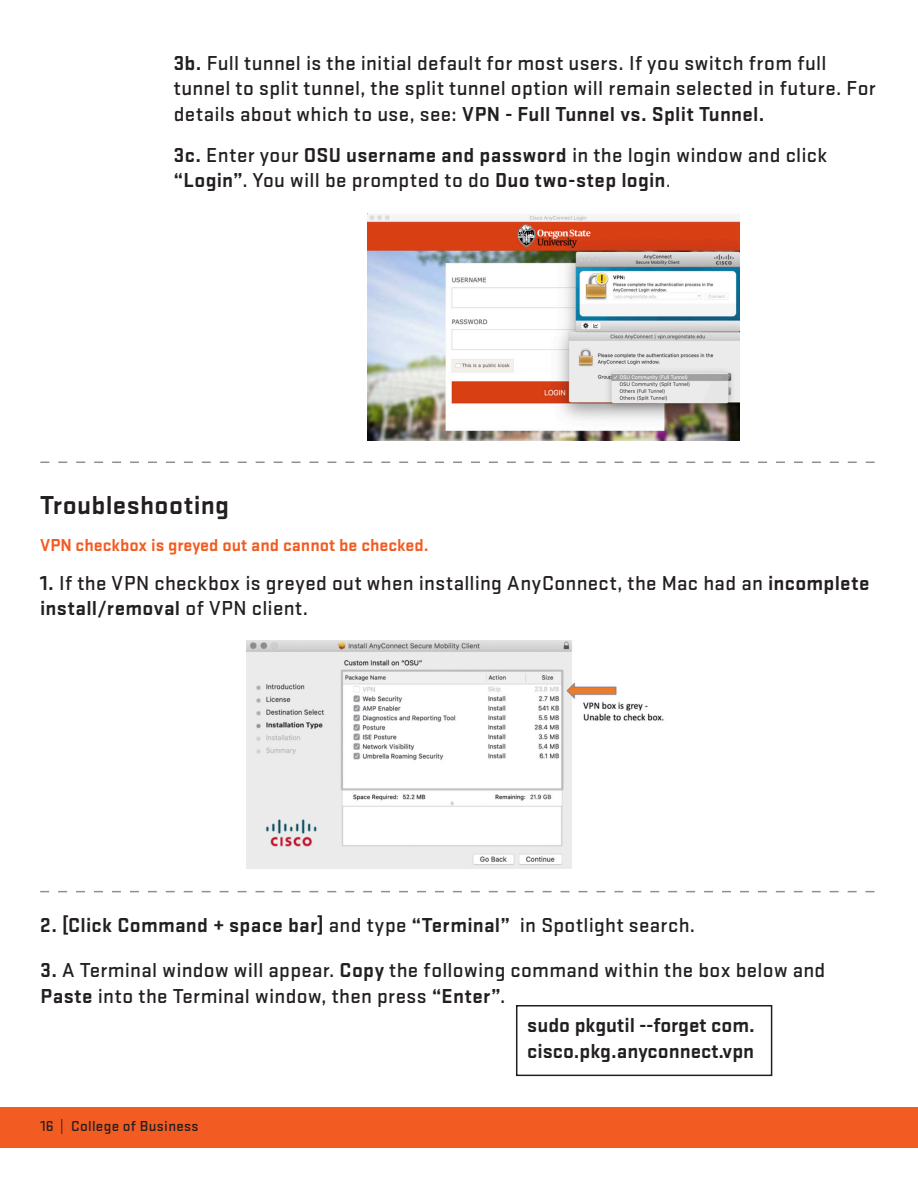
<style>
.page{position:relative;width:918px;height:1188px;background:#fff}
.page>*{position:absolute;margin:0;border:0;box-sizing:border-box;transform-origin:0 0}
.t1{font:700 27px "Stratum 2";letter-spacing:.01em;color:#231f20}
.t2{font:500 21px/25.2px "Stratum 2";letter-spacing:.015em;color:#231f20}
.t3{font:700 21px/25.2px "Stratum 2";color:#231f20}
.t4{font:700 18px "Stratum 2";color:#f25b21}
.t5{font:500 15px "Stratum 2";letter-spacing:.02em;color:#231f20}
.s1{font-weight:700}
.s2{font-weight:400}
.s3{font-weight:500}
</style>
<div class="page">
<div style="left:0;top:1107px;width:918px;height:41px;background:#f25b21"></div>
<img style="left:246px;top:641px;width:418px;height:227px">
<svg style="left:40px;top:891px;width:835px;height:1px"></svg>
<div style="left:516px;top:1005px;width:256px;height:71px;border:2px solid #231f20"></div>
<img style="left:367px;top:213px;width:373px;height:228px">
<svg style="left:40px;top:462px;width:835px;height:1px"></svg>
<p class="t2" style="left:174px;top:50px;width:703px"><span class="s1">3b.</span> Full tunnel is the initial default for most users. If you switch from full tunnel to split tunnel, the split tunnel option will remain selected in future. For details about which to use, see: <span class="s1">VPN - Full Tunnel vs. Split Tunnel.</span></p>
<p class="t2" style="left:174px;top:142px;width:655px"><span class="s1">3c.</span> Enter your <span class="s1">OSU username and password</span> in the login window and click <span class="s1">“Login”</span>. You will be prompted to do <span class="s1">Duo two-step login</span><span class="s2">.</span></p>
<p class="t1" style="left:40px;top:486px;width:190px">Troubleshooting</p>
<p class="t4" style="left:40px;top:533px;width:390px">VPN checkbox is greyed out and cannot be checked.</p>
<p class="t2" style="left:40px;top:569px;width:831px"><span class="s1">1.</span> If the VPN checkbox is greyed out when installing AnyConnect, the Mac had an <span class="s1">incomplete install/removal</span> of VPN client.</p>
<p class="t3" style="left:40px;top:911px;width:657px">2. [Click Command + space bar] <span class="s3">and type</span> “Terminal” <span class="s3">in Spotlight search.</span></p>
<p class="t2" style="left:40px;top:957px;width:786px"><span class="s1">3.</span> A Terminal window will appear. <span class="s1">Copy</span> the following command within the box below and<br><span class="s1">Paste</span> into the Terminal window, then press <span class="s1">“Enter”</span>.</p>
<p class="t3" style="left:527px;top:1012px;width:229px">sudo pkgutil --forget com. cisco.pkg.anyconnect.vpn</p>
<p class="t5" style="left:40px;top:1116px;width:160px">16 | College of Business</p>
</div>
